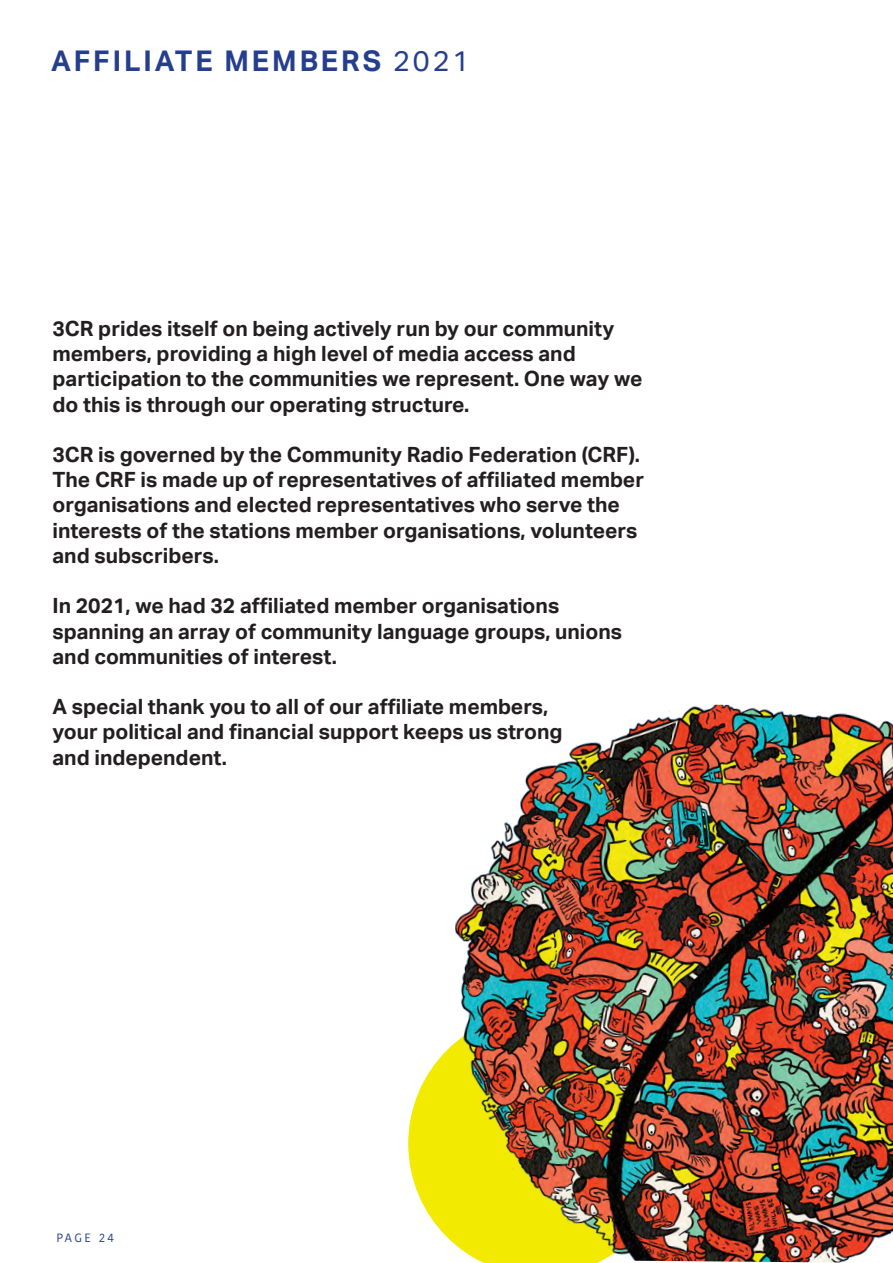
<style>
.page{position:relative;width:893px;height:1263px;background:#fff}
.page>*{position:absolute;margin:0;border:0;box-sizing:border-box;transform-origin:0 0}
.t1{font:700 28.5px "Aktiv Grotesk";letter-spacing:.1em;color:#253f8e}
.t2{font:700 21px/25.2px "Aktiv Grotesk";color:#231f20}
.t3{font:12px "Kohinoor Bangla";letter-spacing:.195em;color:#253f8e}
.s1{font-weight:400}
</style>
<div class="page">
<img style="left:408px;top:704px;width:485px;height:559px">
<p class="t1" style="left:51px;top:45px;width:420px">AFFILIATE MEMBERS <span class="s1">2021</span></p>
<p class="t2" style="left:53px;top:316px;width:591px">3CR prides itself on being actively run by our community members, providing a high level of media access and participation to the communities we represent. One way we do this is through our operating structure.</p>
<p class="t2" style="left:53px;top:442px;width:593px">3CR is governed by the Community Radio Federation (CRF).<br>The CRF is made up of representatives of affiliated member organisations and elected representatives who serve the interests of the stations member organisations, volunteers and subscribers.</p>
<p class="t2" style="left:53px;top:593px;width:571px">In 2021, we had 32 affiliated member organisations spanning an array of community language groups, unions and communities of interest.</p>
<p class="t2" style="left:53px;top:694px;width:497px">A special thank you to all of our affiliate members,</p>
<p class="t2" style="left:53px;top:719px;width:512px">your political and financial support keeps us strong</p>
<p class="t2" style="left:53px;top:745px;width:176px">and independent.</p>
<p class="t3" style="left:57px;top:1228px;width:59px">PAGE 24</p>
</div>
